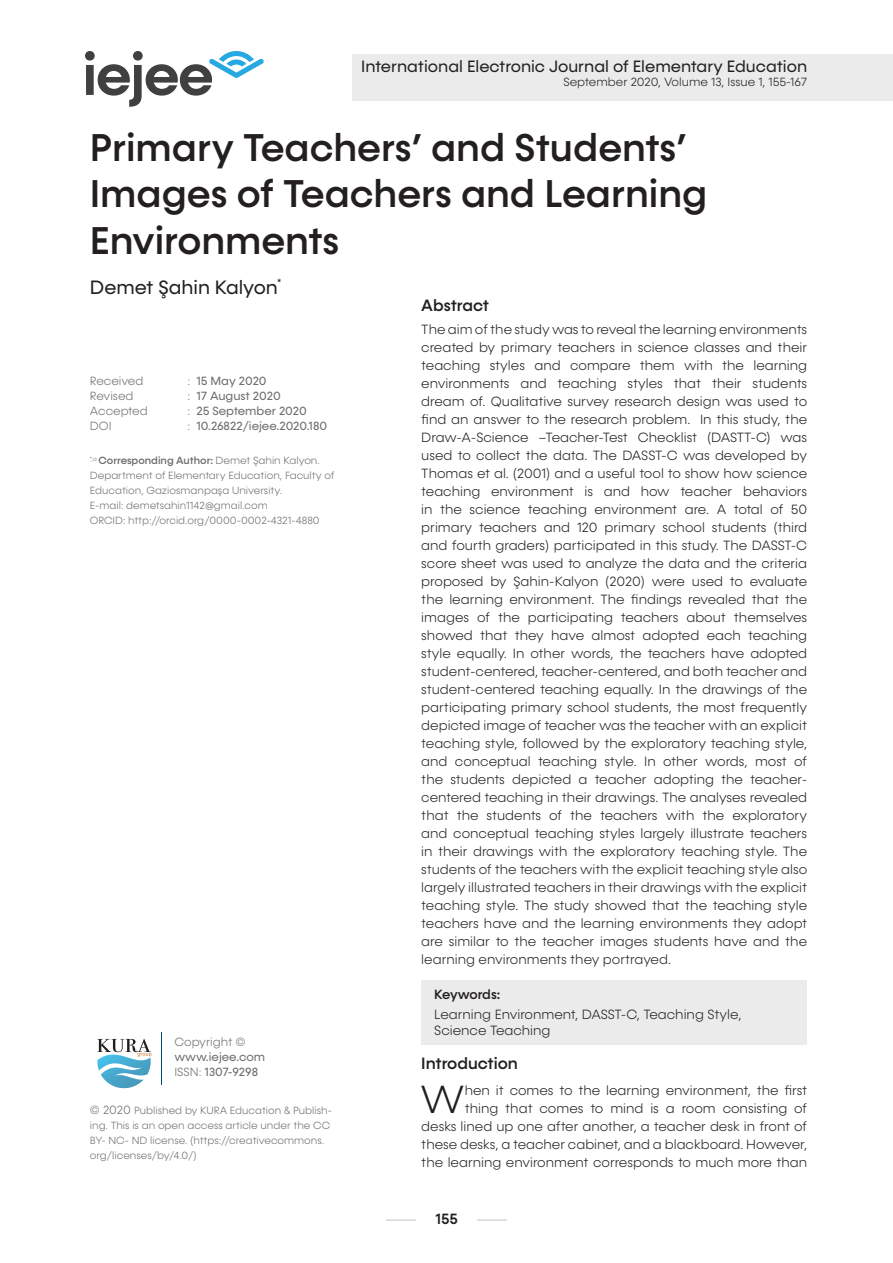
<style>
.page{position:relative;width:893px;height:1263px;background:#fff}
.page>*{position:absolute;margin:0;border:0;box-sizing:border-box;transform-origin:0 0}
.t1{font:300 39.6px "Konnect";color:#231f20}
.t2{font:500 39px "Konnect";color:#231f20}
.t3{font:19.5px "Konnect";color:#231f20}
.t4{font:16.5px "Konnect";color:#231f20}
.t5{font:500 16.5px "Konnect";color:#231f20}
.t6{font:500 15px "Konnect";color:#231f20}
.t7{font:300 13.5px/18px "Konnect";color:#231f20;text-align:justify}
.t8{font:500 13.5px "Konnect";letter-spacing:-.025em;color:#231f20}
.t9{font:12px/15px "Konnect";color:#6e6e70}
.t10{font:300 12px "Konnect";color:#231f20}
.t11{font:300 12px "Konnect";color:#6e6e70}
.t12{font:300 10.5px/15px "Konnect";color:#6e6e70}
.t13{font:500 10.5px "Konnect";color:#6e6e70}
.s1{font-weight:300}
.s2{font-size:12px}
</style>
<div class="page">
<svg style="left:85px;top:51px;width:179px;height:56px"></svg>
<div style="left:352px;top:55px;width:541px;height:46px;background:#ebebeb"></div>
<hr style="left:161px;top:1033px;width:1px;height:52px;background:#004b6c">
<svg style="left:97px;top:1039px;width:54px;height:49px"></svg>
<hr style="left:386px;top:1220px;width:30px;height:1px;background:#c2c2c2">
<hr style="left:477px;top:1220px;width:30px;height:1px;background:#c2c2c2">
<div style="left:421px;top:980px;width:386px;height:64px;background:#ebebeb"></div>
<p class="t4" style="left:361px;top:56px;width:447px">International Electronic Journal of Elementary Education</p>
<p class="t10" style="left:563px;top:75px;width:245px">September 2020, Volume 13, Issue 1, 155-167</p>
<p class="t2" style="left:90px;top:124px;width:598px">Primary Teachers’ and Students’</p>
<p class="t2" style="left:90px;top:171px;width:619px">Images of Teachers and Learning</p>
<p class="t2" style="left:90px;top:218px;width:251px">Environments</p>
<p class="t3" style="left:90px;top:276px;width:193px">Demet Şahin Kalyon<sup>*</sup></p>
<p class="t5" style="left:421px;top:295px;width:69px">Abstract</p>
<p class="t11" style="left:90px;top:374px;width:55px">Received</p>
<p class="t9" style="left:187px;top:374px;width:81px"><span class="s1">:</span> 15 May 2020</p>
<p class="t11" style="left:90px;top:389px;width:45px">Revised</p>
<p class="t9" style="left:187px;top:389px;width:95px"><span class="s1">:</span> 17 August 2020</p>
<p class="t11" style="left:90px;top:404px;width:59px">Accepted</p>
<p class="t9" style="left:187px;top:404px;width:121px"><span class="s1">:</span> 25 September 2020</p>
<p class="t11" style="left:90px;top:419px;width:23px">DOI</p>
<p class="t9" style="left:187px;top:419px;width:141px"><span class="s1">:</span> 10.26822/iejee.2020.180</p>
<p class="t13" style="left:90px;top:454px;width:231px"><sup>*,a</sup> Corresponding Author: <span class="s1">Demet Şahin Kalyon.</span></p>
<p class="t12" style="left:90px;top:468px;width:246px">Department of Elementary Education, Faculty of<br>Education, Gaziosmanpaşa University.</p>
<p class="t12" style="left:90px;top:498px;width:179px">E-mail: demetsahin1142@gmail.com</p>
<p class="t12" style="left:90px;top:513px;width:231px">ORCID: http://orcid.org/0000-0002-4321-4880</p>
<p class="t11" style="left:174px;top:1035px;width:73px">Copyright ©</p>
<p class="t9" style="left:174px;top:1050px;width:92px">www.iejee.com<br><span class="s1">ISSN:</span> 1307-9298</p>
<p class="t12" style="left:90px;top:1103px;width:244px"><span class="s2">© 2020</span> Published by KURA Education &amp; Publish&shy;ing. This is an open access article under the CC BY- NC- ND license. (https://creativecommons. org/licenses/by/4.0/)</p>
<p class="t7" style="left:421px;top:321px;width:387px">The aim of the study was to reveal the learning environments created by primary teachers in science classes and their teaching styles and compare them with the learning environments and teaching styles that their students dream of. Qualitative survey research design was used to find an answer to the research problem. In this study, the Draw-A-Science –Teacher-Test Checklist (DASTT-C) was used to collect the data. The DASST-C was developed by Thomas et al. (2001) and a useful tool to show how science teaching environment is and how teacher behaviors in the science teaching environment are. A total of 50 primary teachers and 120 primary school students (third and fourth graders) participated in this study. The DASST-C score sheet was used to analyze the data and the criteria proposed by Şahin-Kalyon (2020) were used to evaluate the learning environment. The findings revealed that the images of the participating teachers about themselves showed that they have almost adopted each teaching style equally. In other words, the teachers have adopted student-centered, teacher-centered, and both teacher and student-centered teaching equally. In the drawings of the participating primary school students, the most frequently depicted image of teacher was the teacher with an explicit teaching style, followed by the exploratory teaching style, and conceptual teaching style. In other words, most of the students depicted a teacher adopting the teacher&shy;centered teaching in their drawings. The analyses revealed that the students of the teachers with the exploratory and conceptual teaching styles largely illustrate teachers in their drawings with the exploratory teaching style. The students of the teachers with the explicit teaching style also largely illustrated teachers in their drawings with the explicit teaching style. The study showed that the teaching style teachers have and the learning environments they adopt are similar to the teacher images students have and the learning environments they portrayed.</p>
<p class="t8" style="left:434px;top:987px;width:67px">Keywords:</p>
<p class="t7" style="left:434px;top:1005px;width:309px">Learning Environment, DASST-C, Teaching Style,</p>
<p class="t7" style="left:434px;top:1022px;width:118px">Science Teaching</p>
<p class="t5" style="left:421px;top:1054px;width:98px">Introduction</p>
<p class="t7" style="left:421px;top:1081px;width:387px;text-align:right">hen it comes to the learning environment, the first<br>thing that comes to mind is a room consisting of<br>desks lined up one after another, a teacher desk in front of these desks, a teacher cabinet, and a blackboard. However, the learning environment corresponds to much more than</p>
<p class="t1" style="left:420px;top:1076px;width:46px">W</p>
<p class="t6" style="left:435px;top:1210px;width:24px">155</p>
</div>
